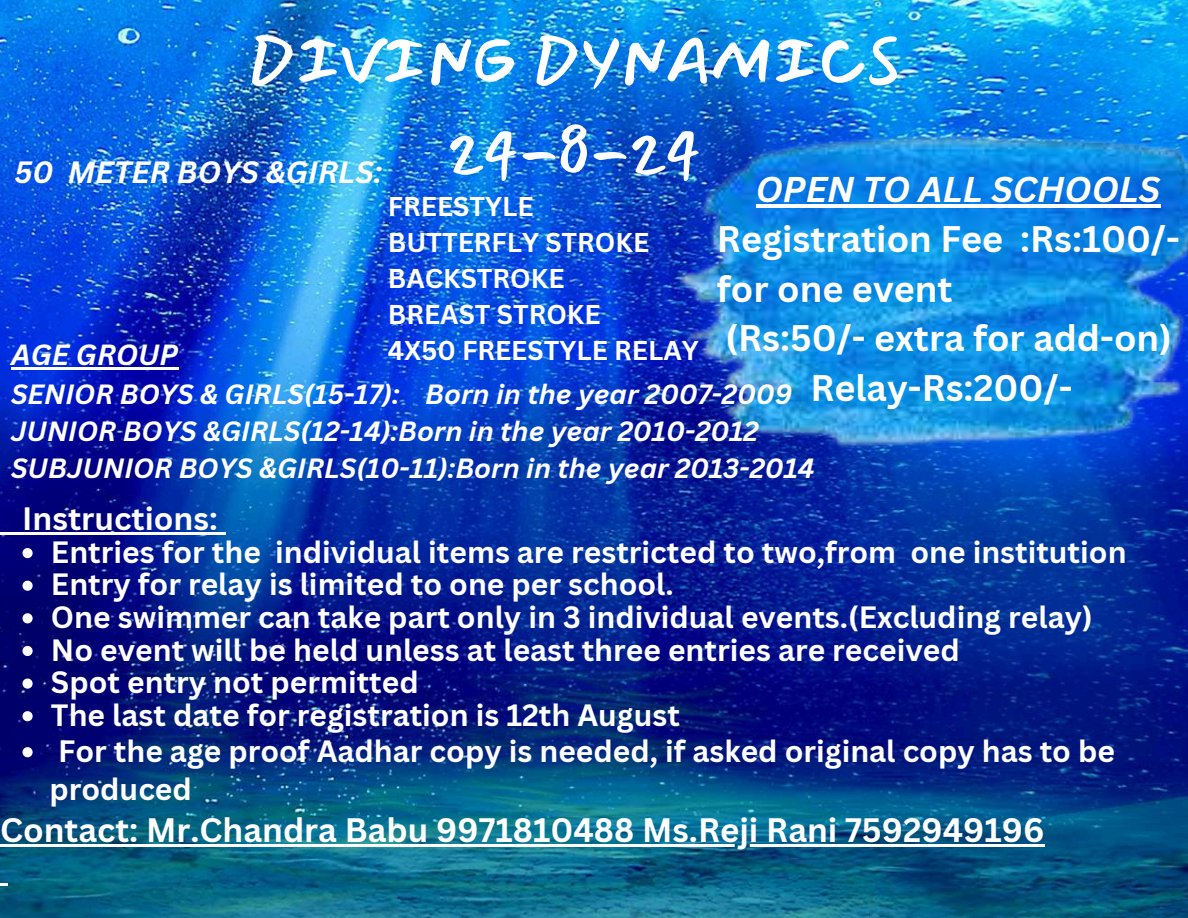
<style>
.page{position:relative;width:1188px;height:918px;background:#fff}
.page>*{position:absolute;margin:0;border:0;box-sizing:border-box;transform-origin:0 0}
.t1{font:64.5px "Mansalva";color:#fff}
.t2{font:700 36px "Canva Sans";color:#fff}
.t3{font:italic 700 34.8px "Canva Sans";color:#fff}
.t4{font:700 33px "Canva Sans";color:#fff}
.t5{font:700 31.5px "Canva Sans";color:#fff}
.t6{font:700 30px/32.7px "Canva Sans";color:#fff}
.t7{font:italic 700 30px "Canva Sans";color:#fff}
.t8{font:italic 700 28.35px "Canva Sans";color:#fff}
.t9{font:italic 700 27.15px/37.2px "Canva Sans";color:#fff}
.t10{font:700 26.55px/36px "Canva Sans";color:#fff}
</style>
<div class="page">
<img style="left:0;top:0;width:1188px;height:918px">
<img style="left:647px;top:60px;width:541px;height:456px">
<hr style="left:756px;top:204px;width:404px;height:3px;background:#fff">
<hr style="left:0;top:532px;width:22px;height:3px;background:#fff">
<hr style="left:22px;top:532px;width:196px;height:3px;background:#fff">
<svg style="left:218px;top:532px;width:8px;height:3px"></svg>
<svg style="left:22px;top:548px;width:11px;height:10px"></svg>
<svg style="left:22px;top:581px;width:11px;height:10px"></svg>
<svg style="left:22px;top:613px;width:11px;height:10px"></svg>
<svg style="left:22px;top:646px;width:11px;height:10px"></svg>
<svg style="left:22px;top:679px;width:11px;height:10px"></svg>
<svg style="left:22px;top:711px;width:11px;height:10px"></svg>
<svg style="left:22px;top:747px;width:11px;height:10px"></svg>
<hr style="left:0;top:844px;width:1045px;height:2px;background:#fff">
<svg style="left:0;top:883px;width:7px;height:3px"></svg>
<hr style="left:11px;top:368px;width:167px;height:2px;background:#fff">
<h1 class="t1" style="left:249px;top:26px;width:653px">DIVING DYNAMICS</h1>
<p class="t7" style="left:15px;top:151px;width:688px">50 METER BOYS &amp;GIRLS: <sup>24-8-24</sup></p>
<p class="t10" style="left:388px;top:187px;width:312px">FREESTYLE<br>BUTTERFLY STROKE<br>BACKSTROKE<br>BREAST STROKE<br>4X50 FREESTYLE RELAY</p>
<p class="t3" style="left:756px;top:165px;width:406px">OPEN TO ALL SCHOOLS</p>
<p class="t2" style="left:717px;top:214px;width:465px">Registration Fee :Rs:100/-</p>
<p class="t2" style="left:717px;top:263px;width:237px">for one event</p>
<p class="t2" style="left:725px;top:313px;width:448px">(Rs:50/- extra for add-on)</p>
<p class="t2" style="left:810px;top:362px;width:264px">Relay-Rs:200/-</p>
<p class="t8" style="left:11px;top:335px;width:169px">AGE GROUP</p>
<p class="t9" style="left:11px;top:374px;width:805px">SENIOR BOYS &amp; GIRLS(15-17): Born in the year 2007-2009<br>JUNIOR BOYS &amp;GIRLS(12-14):Born in the year 2010-2012<br>SUBJUNIOR BOYS &amp;GIRLS(10-11):Born in the year 2013-2014</p>
<p class="t5" style="left:22px;top:496px;width:197px">Instructions:</p>
<p class="t6" style="left:51px;top:535px;width:1077px">Entries for the individual items are restricted to two,from one institution Entry for relay is limited to one per school.<br>One swimmer can take part only in 3 individual events.(Excluding relay)<br>No event will be held unless at least three entries are received<br>Spot entry not permitted<br>The last date for registration is 12th August</p>
<p class="t6" style="left:50px;top:731px;width:1067px;line-height:38.2px">For the age proof Aadhar copy is needed, if asked original copy has to be produced</p>
<p class="t4" style="left:0;top:806px;width:1046px">Contact: Mr.Chandra Babu 9971810488 Ms.Reji Rani 7592949196</p>
</div>
